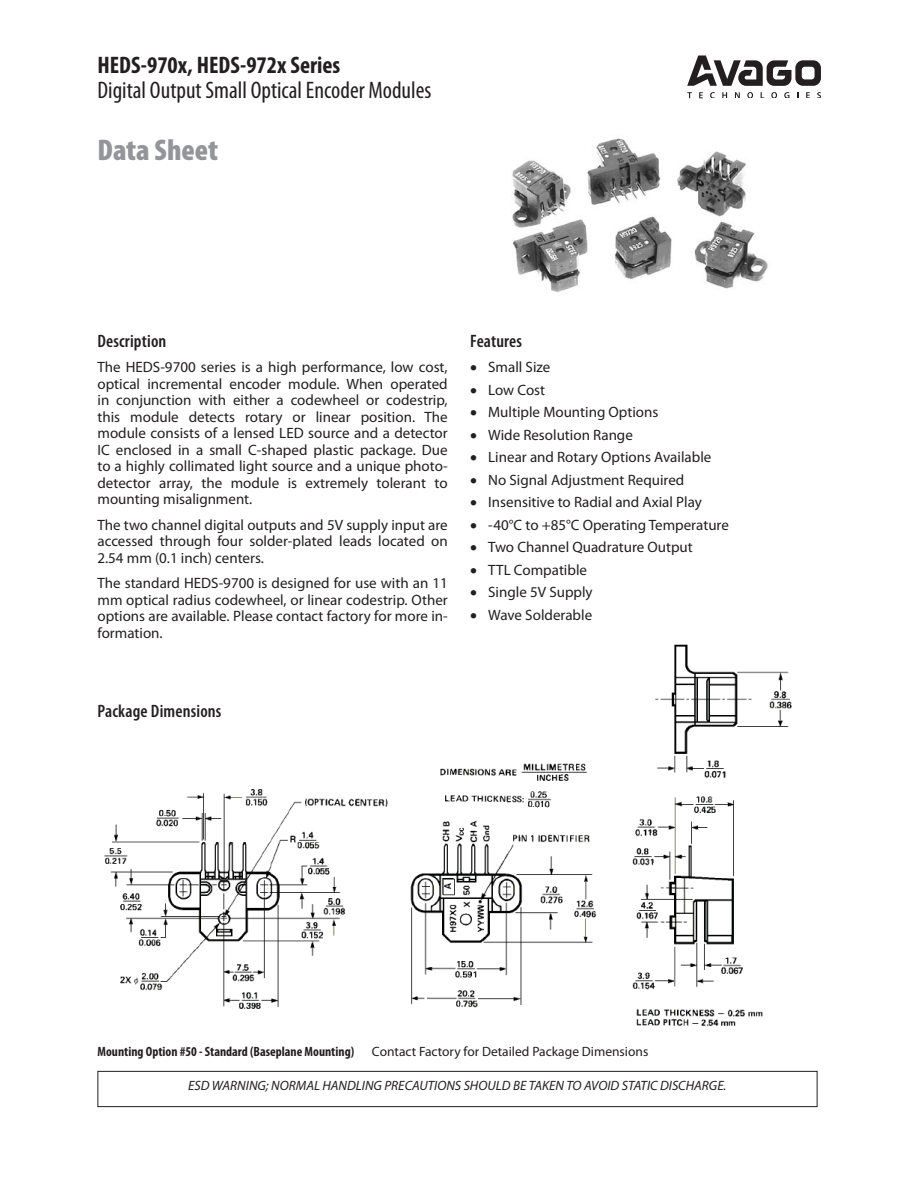
<style>
.page{position:relative;width:918px;height:1188px;background:#fff}
.page>*{position:absolute;margin:0;border:0;box-sizing:border-box;transform-origin:0 0}
.t1{font:900 condensed 30px "Myriad Pro";color:#939598}
.t2{font:condensed 24px "Myriad Pro";color:#231f20}
.t3{font:700 condensed 24px "Myriad Pro";color:#231f20}
.t4{font:600 condensed 18px "Myriad Pro";letter-spacing:.01em;color:#231f20}
.t5{font:15px/16.5px "Myriad Pro";color:#231f20;text-align:justify}
.t6{font:italic 13.5px "Myriad Pro";color:#231f20}
.t7{font:700 condensed 13.5px "Myriad Pro";color:#231f20}
.t8{font:13.5px "Myriad Pro";color:#231f20}
</style>
<div class="page">
<img style="left:104px;top:644px;width:688px;height:382px">
<div style="left:98px;top:1071px;width:720px;height:36px;border:1px solid #231f20"></div>
<svg style="left:687px;top:92px;width:5px;height:6px"></svg>
<svg style="left:699px;top:92px;width:4px;height:6px"></svg>
<svg style="left:710px;top:92px;width:5px;height:6px"></svg>
<svg style="left:722px;top:92px;width:5px;height:6px"></svg>
<svg style="left:735px;top:92px;width:5px;height:6px"></svg>
<svg style="left:747px;top:92px;width:6px;height:6px"></svg>
<svg style="left:771px;top:92px;width:6px;height:6px"></svg>
<svg style="left:784px;top:92px;width:5px;height:6px"></svg>
<svg style="left:806px;top:92px;width:4px;height:6px"></svg>
<svg style="left:817px;top:92px;width:4px;height:6px"></svg>
<svg style="left:687px;top:55px;width:134px;height:31px"></svg>
<img style="left:512px;top:138px;width:256px;height:154px">
<h2 class="t3" style="left:98px;top:56px;width:244px">HEDS-970x, HEDS-972x Series</h2>
<h2 class="t2" style="left:98px;top:81px;width:335px">Digital Output Small Optical Encoder Modules</h2>
<h1 class="t1" style="left:98px;top:132px;width:122px">Data Sheet</h1>
<p class="t4" style="left:98px;top:330px;width:70px">Description</p>
<p class="t5" style="left:98px;top:360px;width:352px">The HEDS-9700 series is a high performance, low cost, optical incremental encoder module. When operated in conjunction with either a codewheel or codestrip, this module detects rotary or linear position. The module consists of a lensed LED source and a detector IC enclosed in a small C-shaped plastic pack age. Due to a highly collimated light source and a unique photo&shy;detector array, the module is extremely tolerant to mounting misalignment.</p>
<p class="t5" style="left:98px;top:517px;width:352px">The two channel digital outputs and 5V supply input are accessed through four solder-plated leads located on 2.54 mm (0.1 inch) centers.</p>
<p class="t5" style="left:98px;top:576px;width:352px">The standard HEDS-9700 is designed for use with an 11 mm optical radius codewheel, or linear codestrip. Other options are available. Please contact factory for more in&shy;formation.</p>
<p class="t4" style="left:470px;top:330px;width:53px">Features</p>
<p class="t5" style="left:488px;top:357px;width:242px;line-height:22.5px;text-align:left">Small Size<br>Low Cost<br>Multiple Mounting Options<br>Wide Resolution Range<br>Linear and Rotary Options Available<br>No Signal Adjustment Required<br>Insensitive to Radial and Axial Play -40°C to +85°C Operating Temperature<br>Two Channel Quadrature Output<br>TTL Compatible<br>Single 5V Supply<br>Wave Solderable</p>
<p class="t4" style="left:98px;top:700px;width:125px">Package Dimensions</p>
<p class="t7" style="left:98px;top:1046px;width:258px">Mounting Option #50 - Standard (Baseplane Mounting)</p>
<p class="t8" style="left:372px;top:1046px;width:278px">Contact Factory for Detailed Package Dimensions</p>
<p class="t6" style="left:188px;top:1078px;width:540px">ESD WARNING; NORMAL HANDLING PRECAUTIONS SHOULD BE TAKEN TO AVOID STATIC DISCHARGE.</p>
</div>
